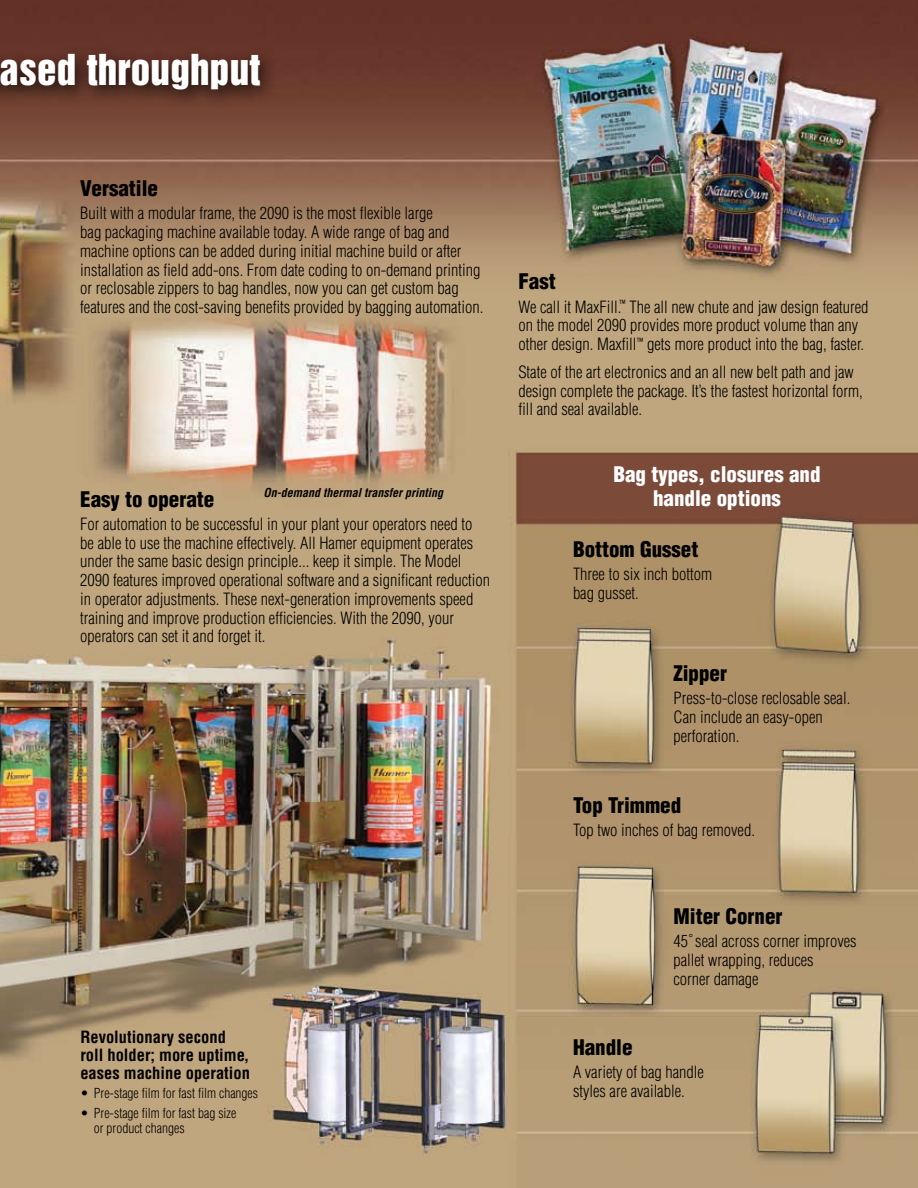
<style>
.page{position:relative;width:918px;height:1188px;background:#fff}
.page>*{position:absolute;margin:0;border:0;box-sizing:border-box;transform-origin:0 0}
.t1{font:39px "Helvetica Inserat";letter-spacing:.005em;color:#fff}
.t2{font:900 condensed 21px "Helvetica";color:#000}
.t3{font:900 condensed 21px/24px "Helvetica";color:#fff;text-align:center}
.t4{font:300 condensed 16.5px/18.8px "Helvetica";color:#000}
.t5{font:700 condensed 16.5px/18px "Helvetica";color:#000}
.t6{font:300 condensed 13.5px/15px "Helvetica";color:#000}
.t7{font:italic 700 condensed 12px "Helvetica";color:#000}
</style>
<div class="page">
<img style="left:0;top:0;width:918px;height:1188px">
<div style="left:0;top:44px;width:277px;height:114px;background:#000;opacity:.75"></div>
<h1 class="t1" style="left:0;top:47px;width:262px">ased throughput</h1>
<p class="t2" style="left:80px;top:175px;width:79px">Versatile</p>
<p class="t4" style="left:80px;top:204px;width:405px">Built with a modular frame, the 2090 is the most flexible large<br>bag packaging machine available today. A wide range of bag and machine options can be added during initial machine build or after installation as field add-ons. From date coding to on-demand printing or reclosable zippers to bag handles, now you can get custom bag features and the cost-saving benefits provided by bagging automation.</p>
<p class="t7" style="left:263px;top:485px;width:181px">On-demand thermal transfer printing</p>
<p class="t2" style="left:80px;top:486px;width:136px">Easy to operate</p>
<p class="t4" style="left:80px;top:514px;width:411px">For automation to be successful in your plant your operators need to be able to use the machine effectively. All Hamer equipment operates under the same basic design principle... keep it simple. The Model 2090 features improved operational software and a significant reduction in operator adjustments. These next-generation improvements speed training and improve production efficiencies. With the 2090, your operators can set it and forget it.</p>
<p class="t5" style="left:80px;top:1027px;width:171px">Revolutionary second roll holder; more uptime, eases machine operation</p>
<p class="t6" style="left:80px;top:1086px;width:179px">• Pre-stage film for fast film changes</p>
<p class="t6" style="left:94px;top:1105px;width:144px;text-indent:-14px">• Pre-stage film for fast bag size or product changes</p>
<p class="t2" style="left:518px;top:268px;width:39px">Fast</p>
<p class="t4" style="left:518px;top:297px;width:352px">We call it MaxFill.<sup>™</sup> The all new chute and jaw design featured on the model 2090 provides more product volume than any other design. Maxfill<sup>™</sup> gets more product into the bag, faster.</p>
<p class="t4" style="left:518px;top:363px;width:346px">State of the art electronics and an all new belt path and jaw design complete the package. It’s the fastest horizontal form, fill and seal available.</p>
<p class="t3" style="left:613px;top:462px;width:209px">Bag types, closures and handle options</p>
<p class="t2" style="left:573px;top:536px;width:127px">Bottom Gusset</p>
<p class="t4" style="left:573px;top:565px;width:141px">Three to six inch bottom bag gusset.</p>
<p class="t2" style="left:674px;top:660px;width:55px">Zipper</p>
<p class="t4" style="left:674px;top:689px;width:178px">Press-to-close reclosable seal.<br>Can include an easy-open perforation.</p>
<p class="t2" style="left:573px;top:792px;width:110px">Top Trimmed</p>
<p class="t4" style="left:573px;top:821px;width:184px">Top two inches of bag removed.</p>
<p class="t2" style="left:673px;top:903px;width:111px">Miter Corner</p>
<p class="t4" style="left:674px;top:932px;width:185px">45˚ seal across corner improves pallet wrapping, reduces<br>corner damage</p>
<p class="t2" style="left:573px;top:1034px;width:61px">Handle</p>
<p class="t4" style="left:573px;top:1063px;width:133px">A variety of bag handle styles are available.</p>
</div>
